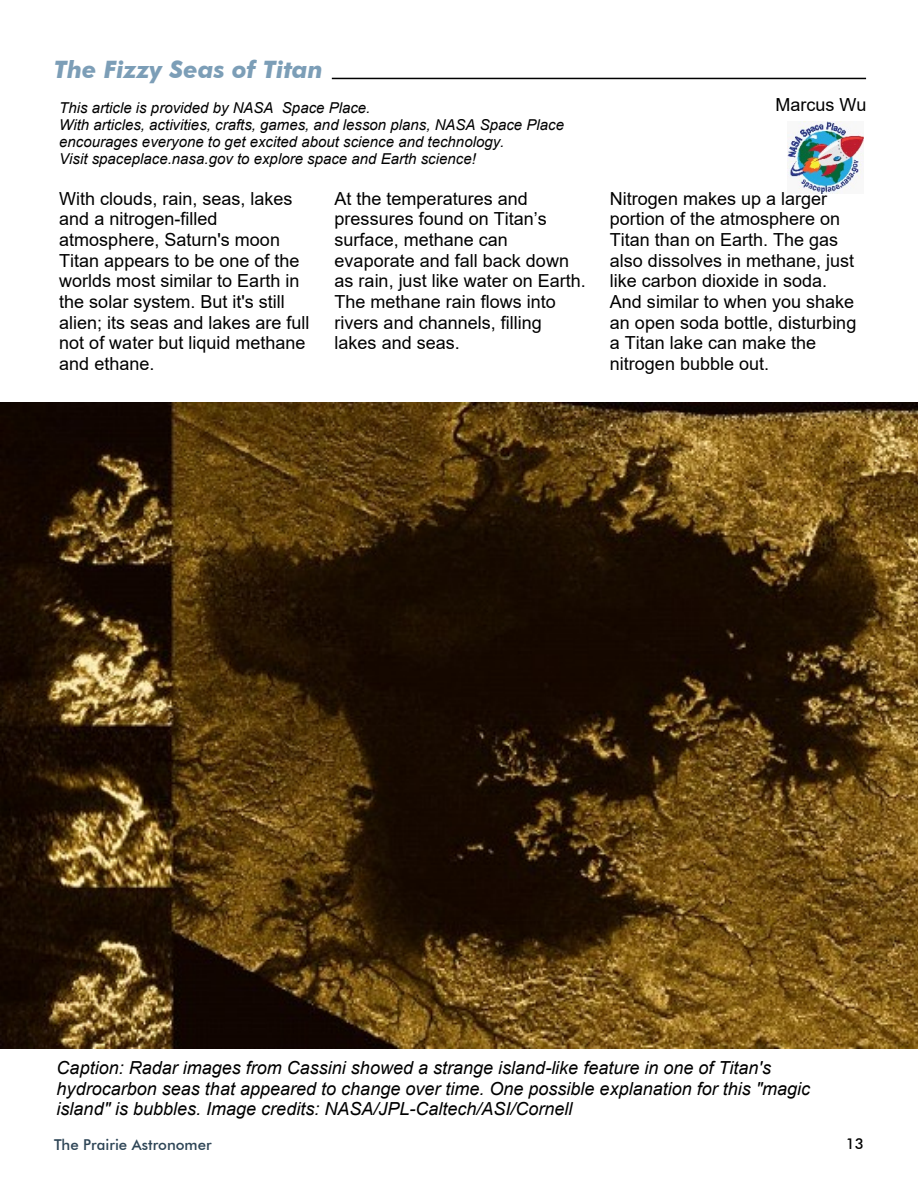
<style>
.page{position:relative;width:918px;height:1188px;background:#fff}
.page>*{position:absolute;margin:0;border:0;box-sizing:border-box;transform-origin:0 0}
.t1{font:italic 700 24px "Futura BT";color:#7c9eb7}
.t2{font:18px/20.7px "Arial";color:#000}
.t3{font:italic 18px/20.7px "Arial";color:#000}
.t4{font:italic 15px/17.2px "Arial";color:#000}
.t5{font:500 15px "Futura BT";color:#2e4556}
.t6{font:500 15px "Futura BT";color:#000}
</style>
<div class="page">
<hr style="left:332px;top:78px;width:534px;height:1px;background:#000">
<img style="left:788px;top:121px;width:76px;height:73px">
<img style="left:0;top:402px;width:918px;height:646px">
<h1 class="t1" style="left:54px;top:60px;width:271px">The Fizzy Seas of Titan</h1>
<p class="t4" style="left:59px;top:100px;width:313px">This article is provided by NASA Space Place.</p>
<p class="t2" style="left:775px;top:96px;width:93px">Marcus Wu</p>
<p class="t4" style="left:59px;top:118px;width:506px">With articles, activities, crafts, games, and lesson plans, NASA Space Place encourages everyone to get excited about science and technology.<br>Visit spaceplace.nasa.gov to explore space and Earth science!</p>
<p class="t2" style="left:59px;top:190px;width:252px">With clouds, rain, seas, lakes and a nitrogen-filled atmosphere, Saturn's moon<br>Titan appears to be one of the worlds most similar to Earth in the solar system. But it's still alien; its seas and lakes are full not of water but liquid methane and ethane.</p>
<p class="t2" style="left:335px;top:190px;width:253px">At the temperatures and pressures found on Titan’s surface, methane can evaporate and fall back down as rain, just like water on Earth.<br>The methane rain flows into rivers and channels, filling lakes and seas.</p>
<p class="t2" style="left:610px;top:190px;width:248px">Nitrogen makes up a larger portion of the atmosphere on<br>Titan than on Earth. The gas also dissolves in methane, just like carbon dioxide in soda.<br>And similar to when you shake an open soda bottle, disturbing a Titan lake can make the nitrogen bubble out.</p>
<p class="t3" style="left:57px;top:1059px;width:755px">Caption: Radar images from Cassini showed a strange island-like feature in one of Titan's hydrocarbon seas that appeared to change over time. One possible explanation for this "magic island" is bubbles. Image credits: NASA/JPL-Caltech/ASI/Cornell</p>
<p class="t5" style="left:54px;top:1138px;width:159px">The Prairie Astronomer</p>
<p class="t6" style="left:846px;top:1138px;width:20px">13</p>
</div>
